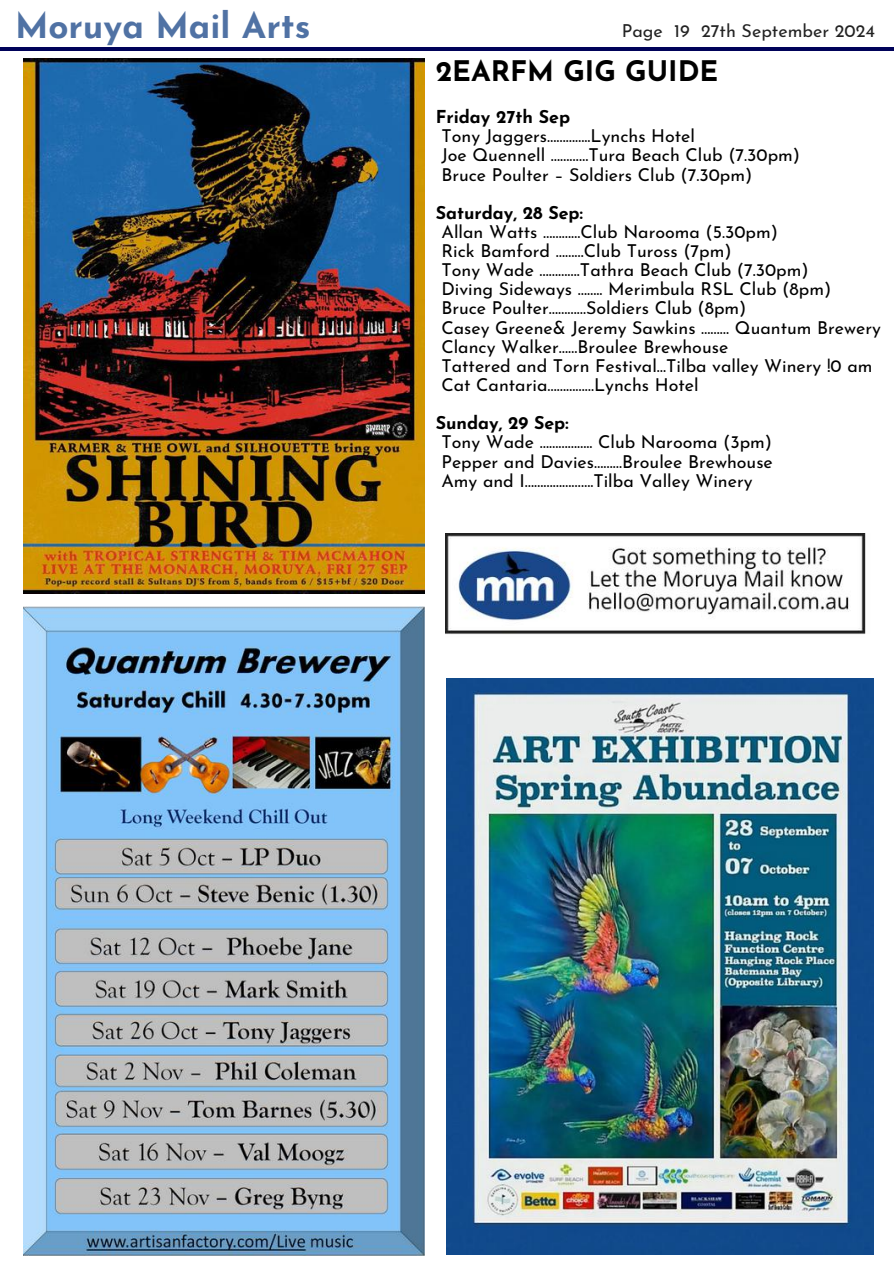
<style>
.page{position:relative;width:894px;height:1264px;background:#fff}
.page>*{position:absolute;margin:0;border:0;box-sizing:border-box;transform-origin:0 0}
.t1{font:700 35.25px "Josefin Sans";color:#5072a4}
.t2{font:700 28.35px "Josefin Sans";color:#000}
.t3{font:17.85px/19.2px "Josefin Sans";color:#000}
.t4{font:700 17.85px "Josefin Sans";color:#000}
.t5{font:17.85px "Josefin Sans";color:#222}
</style>
<div class="page">
<hr style="left:0;top:48px;width:893px;height:2px;background:#000259">
<img style="left:24px;top:59px;width:400px;height:534px">
<img style="left:446px;top:678px;width:427px;height:576px">
<img style="left:24px;top:607px;width:400px;height:648px">
<img style="left:445px;top:534px;width:421px;height:100px">
<h1 class="t1" style="left:15px;top:12px;width:297px">Moruya Mail Arts</h1>
<p class="t5" style="left:621px;top:23px;width:255px">Page 19 27th September 2024</p>
<h2 class="t2" style="left:435px;top:60px;width:284px">2EARFM GIG GUIDE</h2>
<p class="t4" style="left:435px;top:110px;width:136px">Friday 27th Sep</p>
<p class="t3" style="left:441px;top:128px;width:360px">Tony Jaggers…………..Lynchs Hotel<br>Joe Quennell …………Tura Beach Club (7.30pm)<br>Bruce Poulter – Soldiers Club (7.30pm)</p>
<p class="t4" style="left:435px;top:205px;width:149px">Saturday, 28 Sep:</p>
<p class="t3" style="left:441px;top:224px;width:441px">Allan Watts …………Club Narooma (5.30pm)<br>Rick Bamford ………Club Tuross (7pm)<br>Tony Wade ………….Tathra Beach Club (7.30pm)<br>Diving Sideways …….. Merimbula RSL Club (8pm)<br>Bruce Poulter…………Soldiers Club (8pm)<br>Casey Greene&amp; Jeremy Sawkins ……… Quantum Brewery Clancy Walker……Broulee Brewhouse<br>Tattered and Torn Festival…Tilba valley Winery !0 am Cat Cantaria……………Lynchs Hotel</p>
<p class="t4" style="left:435px;top:416px;width:134px">Sunday, 29 Sep:</p>
<p class="t3" style="left:441px;top:434px;width:333px;text-align:justify">Tony Wade …………….. Club Narooma (3pm)<br>Pepper and Davies………Broulee Brewhouse Amy and I………………….Tilba Valley Winery</p>
</div>
